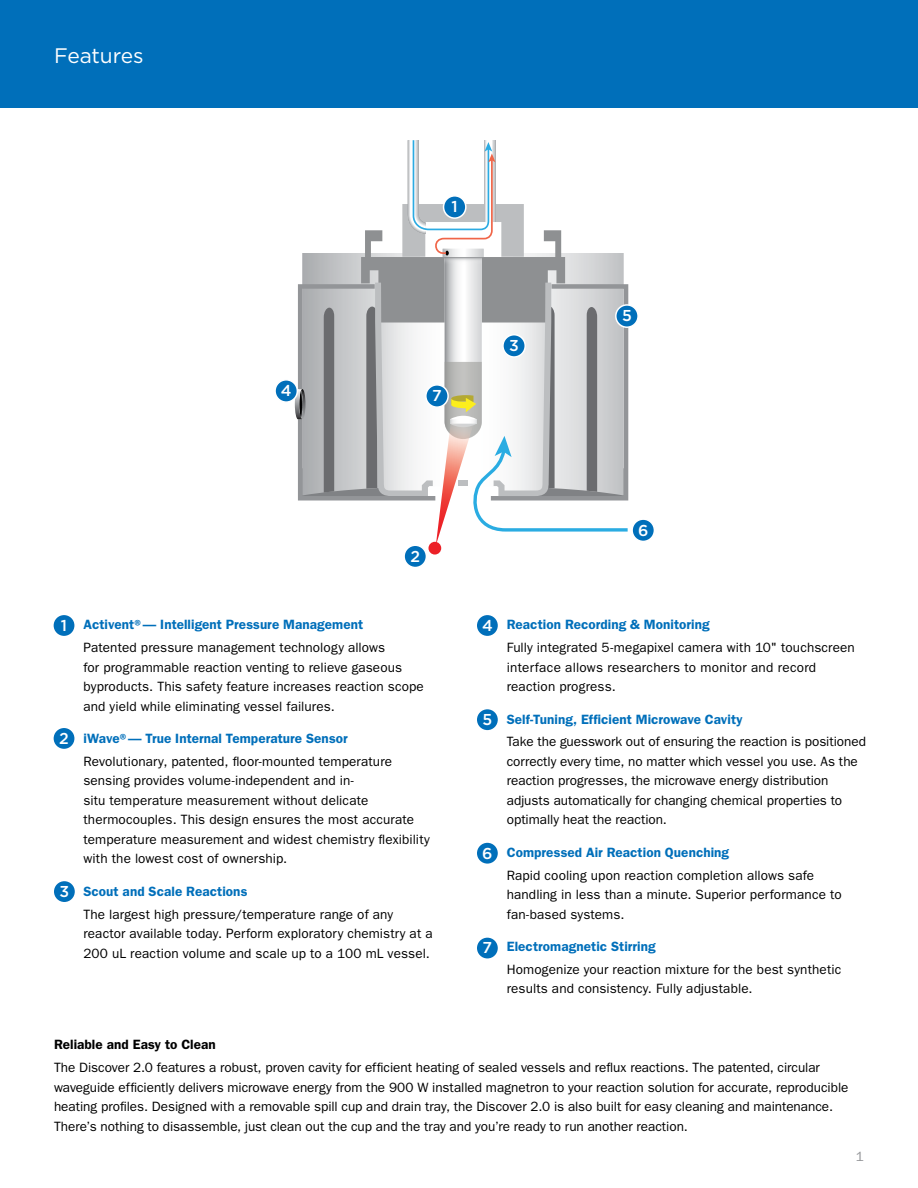
<style>
.page{position:relative;width:918px;height:1188px;background:#fff}
.page>*{position:absolute;margin:0;border:0;box-sizing:border-box;transform-origin:0 0}
.Page_Header__blue_ba{font:21px "Gotham HTF";letter-spacing:-.01em;color:#fff}
.Page_Header__blue_ba-2{font:500 15.75px "Gotham HTF";color:#fff}
.Paragraph_Copy{font:13.5px/19.5px "ITC Franklin Gothic Std";letter-spacing:.005em;color:#000}
.Paragraph_Header{font:13.5px/19.5px "ITC Franklin Gothic Std";letter-spacing:.01em;color:#000}
.Paragraph_Header-2{font:600 13.5px "ITC Franklin Gothic Std";letter-spacing:.005em;color:#006fba}
.Paragraph_Header-3{font:600 13.5px "ITC Franklin Gothic Std";letter-spacing:.005em;color:#000}
.t1{font:13.5px "ITC Franklin Gothic Std";color:#939598}
</style>
<div class="page">
<div style="left:54px;top:881px;width:21px;height:21px;background:#006fba;border-radius:50%"></div>
<div style="left:0;top:0;width:918px;height:108px;background:#006fba"></div>
<div style="left:54px;top:615px;width:20px;height:21px;background:#006fba;border-radius:50%"></div>
<div style="left:477px;top:615px;width:21px;height:21px;background:#006fba;border-radius:50%"></div>
<div style="left:477px;top:709px;width:21px;height:21px;background:#006fba;border-radius:50%"></div>
<div style="left:477px;top:843px;width:21px;height:21px;background:#006fba;border-radius:50%"></div>
<div style="left:477px;top:938px;width:21px;height:20px;background:#006fba;border-radius:50%"></div>
<div style="left:54px;top:728px;width:20px;height:21px;background:#006fba;border-radius:50%"></div>
<div style="left:428px;top:542px;width:13px;height:13px;background:#ec2027;border-radius:50%"></div>
<svg style="left:295px;top:140px;width:334px;height:406px"></svg>
<div style="left:444px;top:196px;width:22px;height:22px;background:#006fba;border-radius:50%"></div>
<div style="left:443px;top:195px;width:24px;height:24px;border:2px solid #fff;border-radius:50%"></div>
<div style="left:503px;top:335px;width:22px;height:22px;background:#006fba;border-radius:50%"></div>
<div style="left:502px;top:334px;width:24px;height:24px;border:2px solid #fff;border-radius:50%"></div>
<div style="left:632px;top:519px;width:22px;height:22px;background:#006fba;border-radius:50%"></div>
<div style="left:631px;top:518px;width:24px;height:24px;border:2px solid #fff;border-radius:50%"></div>
<div style="left:404px;top:545px;width:22px;height:23px;background:#006fba;border-radius:50%"></div>
<div style="left:403px;top:545px;width:24px;height:23px;border:2px solid #fff;border-radius:50%"></div>
<div style="left:616px;top:305px;width:22px;height:22px;background:#006fba;border-radius:50%"></div>
<div style="left:615px;top:304px;width:24px;height:24px;border:2px solid #fff;border-radius:50%"></div>
<div style="left:426px;top:385px;width:22px;height:22px;background:#006fba;border-radius:50%"></div>
<div style="left:425px;top:384px;width:24px;height:24px;border:2px solid #fff;border-radius:50%"></div>
<div style="left:275px;top:380px;width:22px;height:22px;background:#006fba;border-radius:50%"></div>
<div style="left:274px;top:379px;width:24px;height:24px;border:2px solid #fff;border-radius:50%"></div>
<p class="Page_Header__blue_ba" style="left:54px;top:44px;width:91px">Features</p>
<p class="Page_Header__blue_ba-2" style="left:452px;top:198px;width:8px">1</p>
<p class="Page_Header__blue_ba-2" style="left:281px;top:382px;width:12px">4</p>
<p class="Page_Header__blue_ba-2" style="left:432px;top:387px;width:11px">7</p>
<p class="Page_Header__blue_ba-2" style="left:509px;top:337px;width:11px">3</p>
<p class="Page_Header__blue_ba-2" style="left:622px;top:307px;width:11px">5</p>
<p class="Page_Header__blue_ba-2" style="left:410px;top:547px;width:11px">2</p>
<p class="Page_Header__blue_ba-2" style="left:638px;top:521px;width:12px">6</p>
<p class="Page_Header__blue_ba-2" style="left:61px;top:616px;width:8px">1</p>
<p class="Page_Header__blue_ba-2" style="left:482px;top:616px;width:12px">4</p>
<p class="Paragraph_Header-2" style="left:83px;top:617px;width:281px">Activent®— Intelligent Pressure Management</p>
<p class="Paragraph_Copy" style="left:83px;top:638px;width:342px">Patented pressure management technology allows<br>for programmable reaction venting to relieve gaseous byproducts. This safety feature increases reaction scope and yield while eliminating vessel failures.</p>
<p class="Paragraph_Header-2" style="left:83px;top:730px;width:266px">iWave®— True Internal Temperature Sensor</p>
<p class="Paragraph_Copy" style="left:83px;top:752px;width:348px">Revolutionary, patented, floor-mounted temperature sensing provides volume-independent and in-<br>situ temperature measurement without delicate thermocouples. This design ensures the most accurate temperature measurement and widest chemistry flexibility with the lowest cost of ownership.</p>
<p class="Paragraph_Header-2" style="left:83px;top:883px;width:166px">Scout and Scale Reactions</p>
<p class="Paragraph_Header" style="left:83px;top:904px;width:351px">The largest high pressure/temperature range of any reactor available today. Perform exploratory chemistry at a<br>200 uL reaction volume and scale up to a 100 mL vessel.</p>
<p class="Page_Header__blue_ba-2" style="left:482px;top:711px;width:11px">5</p>
<p class="Page_Header__blue_ba-2" style="left:59px;top:729px;width:11px">2</p>
<p class="Page_Header__blue_ba-2" style="left:482px;top:844px;width:12px">6</p>
<p class="Page_Header__blue_ba-2" style="left:60px;top:882px;width:11px">3</p>
<p class="Page_Header__blue_ba-2" style="left:483px;top:939px;width:11px">7</p>
<p class="Paragraph_Header-2" style="left:507px;top:617px;width:204px">Reaction Recording &amp; Monitoring</p>
<p class="Paragraph_Header" style="left:507px;top:638px;width:350px">Fully integrated 5-megapixel camera with 10" touchscreen interface allows researchers to monitor and record reaction progress.</p>
<p class="Paragraph_Header-2" style="left:507px;top:711px;width:238px">Self-Tuning, Efficient Microwave Cavity</p>
<p class="Paragraph_Copy" style="left:507px;top:732px;width:361px">Take the guesswork out of ensuring the reaction is positioned correctly every time, no matter which vessel you use. As the reaction progresses, the microwave energy distribution adjusts automatically for changing chemical properties to optimally heat the reaction.</p>
<p class="Paragraph_Header-2" style="left:507px;top:844px;width:224px">Compressed Air Reaction Quenching</p>
<p class="Paragraph_Copy" style="left:507px;top:865px;width:336px">Rapid cooling upon reaction completion allows safe handling in less than a minute. Superior performance to fan-based systems.</p>
<p class="Paragraph_Header-2" style="left:507px;top:938px;width:150px">Electromagnetic Stirring</p>
<p class="Paragraph_Copy" style="left:507px;top:959px;width:336px">Homogenize your reaction mixture for the best synthetic results and consistency. Fully adjustable.</p>
<p class="Paragraph_Header-3" style="left:54px;top:1037px;width:163px">Reliable and Easy to Clean</p>
<p class="Paragraph_Copy" style="left:54px;top:1058px;width:796px">The Discover 2.0 features a robust, proven cavity for efficient heating of sealed vessels and reflux reactions. The patented, circular waveguide efficiently delivers microwave energy from the 900 W installed magnetron to your reaction solution for accurate, reproducible heating profiles. Designed with a removable spill cup and drain tray, the Discover 2.0 is also built for easy cleaning and maintenance.<br>There’s nothing to disassemble, just clean out the cup and the tray and you’re ready to run another reaction.</p>
<p class="t1" style="left:856px;top:1149px;width:10px">1</p>
</div>
